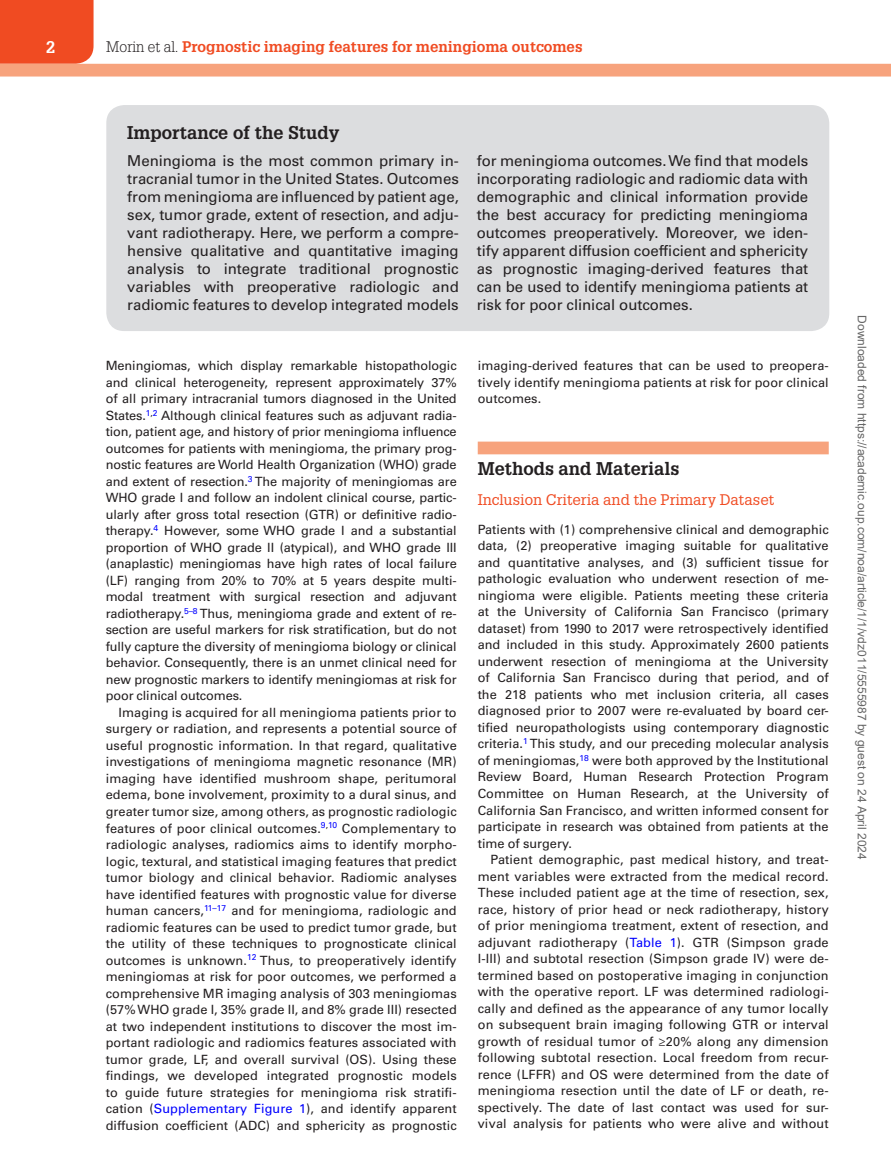
<style>
.page{position:relative;width:891px;height:1175px;background:#fff}
.page>*{position:absolute;margin:0;border:0;box-sizing:border-box;transform-origin:0 0}
.t1{font:700 18px "Glypha LT Std";color:#231f20}
.t2{font:700 16.5px "Glypha LT Std";color:#fff}
.t3{font:15px/18px "Univers LT Std";letter-spacing:-.005em;color:#231f20;text-align:justify}
.t4{font:700 15px "Glypha LT Std";color:#f04b22}
.t5{font:15px "Glypha LT Std";color:#f04b22}
.t6{font:12.75px/16.5px "Univers LT Std";letter-spacing:.005em;color:#231f20;text-align:justify}
.t7{font:12px "Arial";color:#666}
.s1{font-weight:300;color:#231f20}
.s2{color:#00f}
</style>
<div class="page">
<div style="left:0;top:0;width:94px;height:64px;background:#f04b22"></div>
<div style="left:0;top:64px;width:891px;height:12px;background:#f7a37d"></div>
<div style="left:478px;top:441px;width:351px;height:13px;background:#f7a37d"></div>
<div style="left:106px;top:105px;width:723px;height:226px;background:#dcdddf;border-radius:18px"></div>
<p class="t2" style="left:46px;top:37px;width:11px">2</p>
<p class="t4" style="left:106px;top:37px;width:478px"><span class="s1">Morin et al.</span> Prognostic imaging features for meningioma outcomes</p>
<h1 class="t1" style="left:127px;top:121px;width:214px">Importance of the Study</h1>
<p class="t3" style="left:127px;top:152px;width:333px">Meningioma is the most common primary in&shy;tracranial tumor in the United States. Outcomes from meningioma are influenced by patient age, sex, tumor grade, extent of resection, and adju&shy;vant radiotherapy. Here, we perform a compre&shy;hensive qualitative and quantitative imaging analysis to integrate traditional prognostic variables with preoperative radiologic and radiomic features to develop integrated models</p>
<p class="t3" style="left:477px;top:152px;width:333px">for meningioma outcomes. We find that models incorporating radiologic and radiomic data with demographic and clinical information provide the best accuracy for predicting meningioma outcomes preoperatively. Moreover, we iden&shy;tify apparent diffusion coefficient and sphericity as prognostic imaging-derived features that can be used to identify meningioma patients at risk for poor clinical outcomes.</p>
<p class="t6" style="left:106px;top:357px;width:353px">Meningiomas, which display remarkable histopathologic and clinical heterogeneity, represent approximately 37% of all primary intracranial tumors diagnosed in the United States.<sup>1</sup><sup>,</sup><sup>2</sup> Although clinical features such as adjuvant radia&shy;tion, patient age, and history of prior meningioma influence outcomes for patients with meningioma, the primary prog&shy;nostic features are World Health Organization (WHO) grade and extent of resection.<sup>3</sup> The majority of meningiomas are WHO grade I and follow an indolent clinical course, partic&shy;ularly after gross total resection (GTR) or definitive radio&shy;therapy.<sup>4</sup> However, some WHO grade I and a substantial proportion of WHO grade II (atypical), and WHO grade III (anaplastic) meningiomas have high rates of local failure (LF) ranging from 20% to 70% at 5 years despite multi&shy;modal treatment with surgical resection and adjuvant radiotherapy.<sup>5–8</sup> Thus, meningioma grade and extent of re&shy;section are useful markers for risk stratification, but do not fully capture the diversity of meningioma biology or clinical behavior. Consequently, there is an unmet clinical need for new prognostic markers to identify meningiomas at risk for poor clinical outcomes.</p>
<p class="t6" style="left:106px;top:704px;width:353px;text-indent:13px">Imaging is acquired for all meningioma patients prior to surgery or radiation, and represents a potential source of useful prognostic information. In that regard, qualitative investigations of meningioma magnetic resonance (MR) imaging have identified mushroom shape, peritumoral edema, bone involvement, proximity to a dural sinus, and greater tumor size, among others, as prognostic radiologic features of poor clinical outcomes.<sup>9</sup><sup>,</sup><sup>10</sup> Complementary to radiologic analyses, radiomics aims to identify morpho&shy;logic, textural, and statistical imaging features that predict tumor biology and clinical behavior. Radiomic analyses have identified features with prognostic value for diverse human cancers,<sup>11–17</sup> and for meningioma, radiologic and radiomic features can be used to predict tumor grade, but the utility of these techniques to prognosticate clinical outcomes is unknown.<sup>12</sup> Thus, to preoperatively identify meningiomas at risk for poor outcomes, we performed a comprehensive MR imaging analysis of 303 meningiomas (57% WHO grade I, 35% grade II, and 8% grade III) resected at two independent institutions to discover the most im&shy;portant radiologic and radiomics features associated with tumor grade, LF, and overall survival (OS). Using these findings, we developed integrated prognostic models to guide future strategies for meningioma risk stratifi&shy;cation (<span class="s2">Supplementary Figure 1</span>), and identify apparent diffusion coefficient (ADC) and sphericity as prognostic</p>
<p class="t6" style="left:478px;top:357px;width:352px">imaging-derived features that can be used to preopera&shy;tively identify meningioma patients at risk for poor clinical outcomes.</p>
<h1 class="t1" style="left:478px;top:458px;width:203px">Methods and Materials</h1>
<p class="t5" style="left:478px;top:490px;width:298px">Inclusion Criteria and the Primary Dataset</p>
<p class="t6" style="left:478px;top:521px;width:353px">Patients with (1) comprehensive clinical and demographic data, (2) preoperative imaging suitable for qualitative and quantitative analyses, and (3) sufficient tissue for pathologic evaluation who underwent resection of me&shy;ningioma were eligible. Patients meeting these criteria at the University of California San Francisco (primary dataset) from 1990 to 2017 were retrospectively identified and included in this study. Approximately 2600 patients underwent resection of meningioma at the University of California San Francisco during that period, and of the 218 patients who met inclusion criteria, all cases diagnosed prior to 2007 were re-evaluated by board cer&shy;tified neuropathologists using contemporary diagnostic criteria.<sup>1</sup> This study, and our preceding molecular analysis of meningiomas,<sup>18</sup> were both approved by the Institutional Review Board, Human Research Protection Program Committee on Human Research, at the University of California San Francisco, and written informed consent for participate in research was obtained from patients at the time of surgery.</p>
<p class="t6" style="left:478px;top:851px;width:353px;text-indent:13px">Patient demographic, past medical history, and treat&shy;ment variables were extracted from the medical record.<br>These included patient age at the time of resection, sex, race, history of prior head or neck radiotherapy, history of prior meningioma treatment, extent of resection, and adjuvant radiotherapy (<span class="s2">Table 1</span>). GTR (Simpson grade I-III) and subtotal resection (Simpson grade IV) were de&shy;termined based on postoperative imaging in conjunction with the operative report. LF was determined radiologi&shy;cally and defined as the appearance of any tumor locally on subsequent brain imaging following GTR or interval growth of residual tumor of ≥20% along any dimension following subtotal resection. Local freedom from recur&shy;rence (LFFR) and OS were determined from the date of meningioma resection until the date of LF or death, re&shy;spectively. The date of last contact was used for sur&shy;vival analysis for patients who were alive and without</p>
<p class="t7" style="left:866px;top:315px;width:545px;rotate:90deg">Downloaded from https://academic.oup.com/noa/article/1/1/vdz011/5555987 by guest on 24 April 2024</p>
</div>
